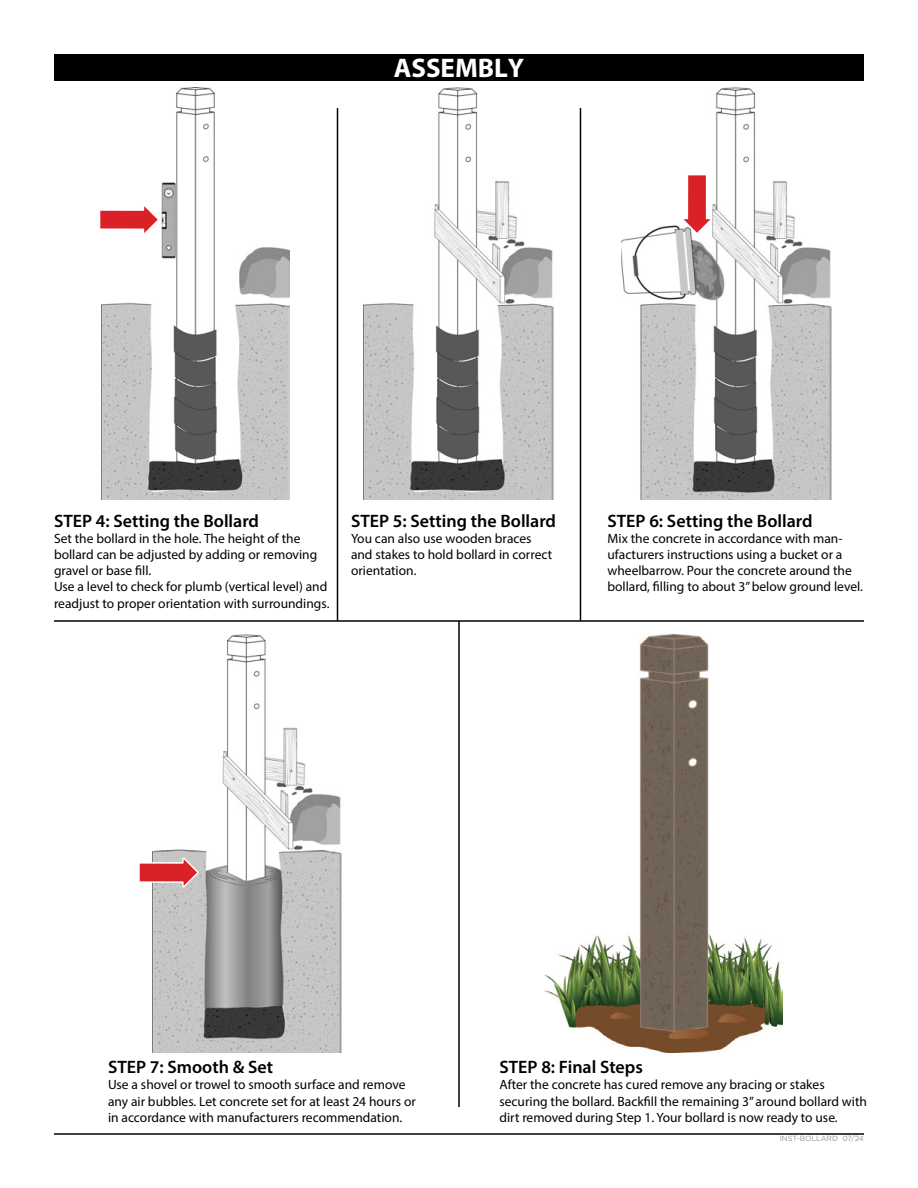
<style>
.page{position:relative;width:918px;height:1188px;background:#fff}
.page>*{position:absolute;margin:0;border:0;box-sizing:border-box;transform-origin:0 0}
.t1{font:700 27px "Myriad Pro";color:#fff}
.t2{font:600 18px "Myriad Pro";color:#000}
.t3{font:13.5px/16.2px "Myriad Pro";color:#000}
.t4{font:7.5px "Gotham";color:#939598}
</style>
<div class="page">
<div style="left:54px;top:54px;width:810px;height:27px;background:#000"></div>
<hr style="left:54px;top:1133px;width:810px;height:2px;background:#000">
<img style="left:152px;top:634px;width:190px;height:419px">
<img style="left:621px;top:88px;width:210px;height:412px">
<img style="left:364px;top:88px;width:189px;height:412px">
<img style="left:102px;top:88px;width:188px;height:412px">
<hr style="left:337px;top:108px;width:1px;height:513px;background:#000">
<hr style="left:580px;top:108px;width:1px;height:513px;background:#000">
<hr style="left:458px;top:621px;width:2px;height:486px;background:#000">
<hr style="left:54px;top:620px;width:810px;height:2px;background:#000">
<svg style="left:139px;top:856px;width:61px;height:33px;background:#d98184"></svg>
<svg style="left:100px;top:203px;width:61px;height:33px"></svg>
<svg style="left:681px;top:173px;width:32px;height:63px"></svg>
<img style="left:544px;top:634px;width:239px;height:419px">
<h1 class="t1" style="left:394px;top:50px;width:132px">ASSEMBLY</h1>
<h2 class="t2" style="left:54px;top:509px;width:207px">STEP 4: Setting the Bollard</h2>
<p class="t3" style="left:54px;top:530px;width:277px">Set the bollard in the hole. The height of the bollard can be adjusted by adding or removing gravel or base fill.<br>Use a level to check for plumb (vertical level) and readjust to proper orientation with surroundings.</p>
<h2 class="t2" style="left:351px;top:509px;width:207px">STEP 5: Setting the Bollard</h2>
<p class="t3" style="left:351px;top:530px;width:203px">You can also use wooden braces and stakes to hold bollard in correct orientation.</p>
<h2 class="t2" style="left:608px;top:509px;width:207px">STEP 6: Setting the Bollard</h2>
<p class="t3" style="left:608px;top:530px;width:257px">Mix the concrete in accordance with man&shy;ufacturers instructions using a bucket or a wheelbarrow. Pour the concrete around the bollard, filling to about 3” below ground level.</p>
<h2 class="t2" style="left:108px;top:1056px;width:167px">STEP 7: Smooth &amp; Set</h2>
<p class="t3" style="left:108px;top:1077px;width:309px">Use a shovel or trowel to smooth surface and remove any air bubbles. Let concrete set for at least 24 hours or in accordance with manufacturers recommendation.</p>
<h2 class="t2" style="left:500px;top:1056px;width:145px">STEP 8: Final Steps</h2>
<p class="t3" style="left:500px;top:1077px;width:369px">After the concrete has cured remove any bracing or stakes securing the bollard. Backfill the remaining 3” around bollard with dirt removed during Step 1. Your bollard is now ready to use.</p>
<p class="t4" style="left:780px;top:1133px;width:86px">INST-BOLLARD 07/24</p>
</div>
